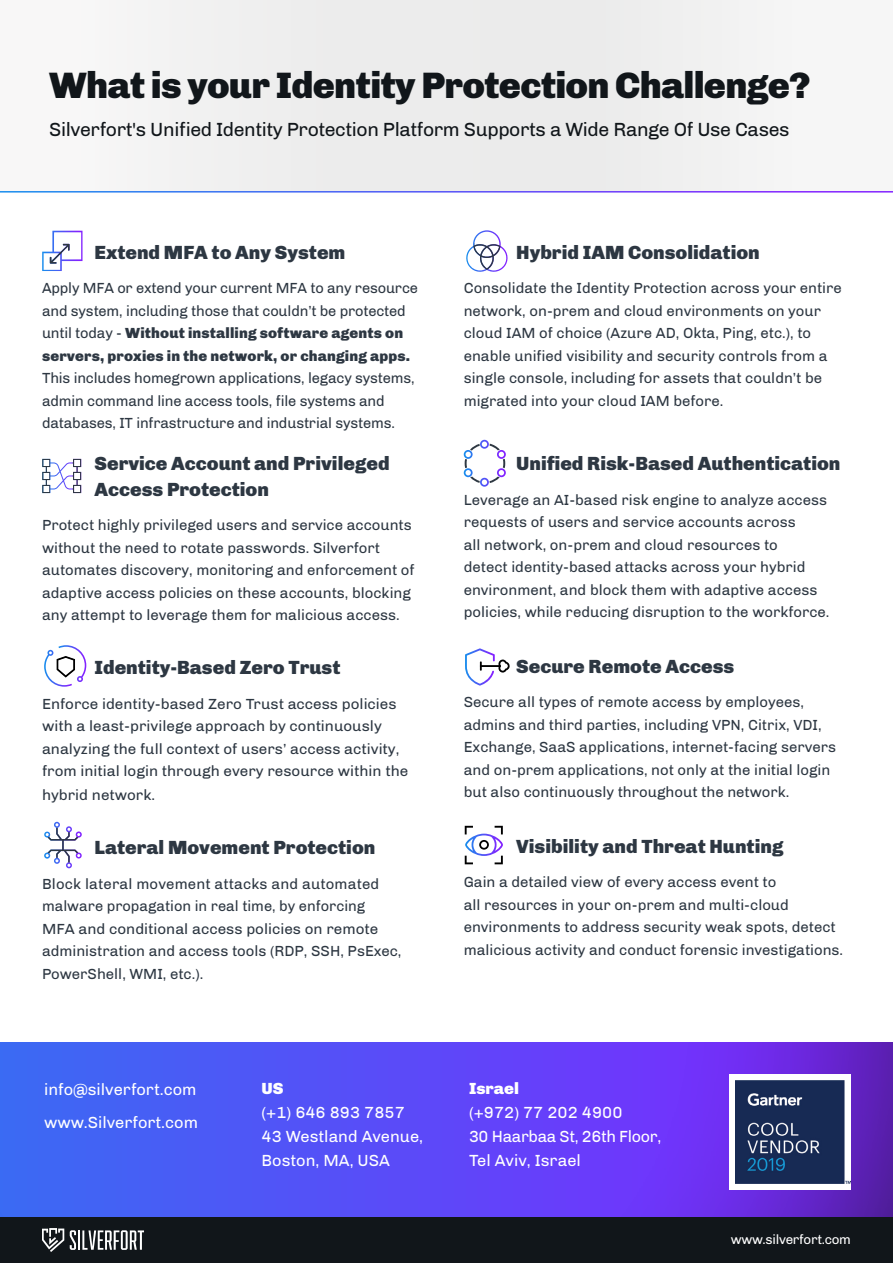
<style>
.page{position:relative;width:893px;height:1263px;background:#fff}
.page>*{position:absolute;margin:0;border:0;box-sizing:border-box;transform-origin:0 0}
.t1{font:900 37.65px "Chivo";letter-spacing:-.02em;color:#11161a}
.t2{font:900 19.5px/25.5px "Chivo";color:#2d3742}
.t3{font:19.5px "Chivo";letter-spacing:-.02em;color:#11161a}
.t4{font:16.5px/24px "Chivo";color:#fff}
.t5{font:900 16.5px "Chivo";color:#fff}
.t6{font:15px/22.5px "Chivo";color:#2d3742}
.t7{font:13.5px "Chivo";letter-spacing:-.02em;color:#fff}
.s1{font-weight:900}
</style>
<div class="page">
<div style="left:1px;top:0;width:891px;height:192px;background:#f0efef"></div>
<div style="left:0;top:1217px;width:893px;height:46px;background:#11161a"></div>
<svg style="left:70px;top:1230px;width:6px;height:20px"></svg>
<hr style="left:78px;top:1230px;width:2px;height:20px;background:#fff">
<svg style="left:82px;top:1230px;width:62px;height:20px"></svg>
<svg style="left:42px;top:1228px;width:22px;height:24px"></svg>
<svg style="left:0;top:1042px;width:893px;height:175px;background:#5849f2"></svg>
<svg style="left:729px;top:1074px;width:122px;height:116px"></svg>
<img style="left:736px;top:1081px;width:114px;height:102px">
<svg style="left:42px;top:231px;width:41px;height:40px"></svg>
<svg style="left:465px;top:648px;width:45px;height:37px"></svg>
<svg style="left:44px;top:822px;width:38px;height:47px"></svg>
<svg style="left:466px;top:230px;width:42px;height:42px"></svg>
<svg style="left:464px;top:440px;width:42px;height:47px"></svg>
<svg style="left:42px;top:459px;width:39px;height:34px"></svg>
<hr style="left:0;top:191px;width:893px;height:2px;background:#fff">
<svg style="left:44px;top:645px;width:42px;height:42px"></svg>
<svg style="left:465px;top:826px;width:38px;height:38px"></svg>
<h1 class="t1" style="left:49px;top:62px;width:763px">What is your Identity Protection Challenge?</h1>
<h2 class="t3" style="left:49px;top:118px;width:742px">Silverfort's Unified Identity Protection Platform Supports a Wide Range Of Use Cases</h2>
<h2 class="t2" style="left:94px;top:239px;width:252px">Extend MFA to Any System</h2>
<p class="t6" style="left:42px;top:277px;width:378px">Apply MFA or extend your current MFA to any resource and system, including those that couldn’t be protected until today - <span class="s1">Without installing software agents on servers, proxies in the network, or changing apps.</span></p>
<p class="t6" style="left:42px;top:367px;width:374px">This includes homegrown applications, legacy systems, admin command line access tools, file systems and databases, IT infrastructure and industrial systems.</p>
<h2 class="t2" style="left:94px;top:451px;width:297px">Service Account and Privileged<br>Access Protection</h2>
<p class="t6" style="left:42px;top:514px;width:374px">Protect highly privileged users and service accounts without the need to rotate passwords. Silverfort automates discovery, monitoring and enforcement of adaptive access policies on these accounts, blocking any attempt to leverage them for malicious access.</p>
<h2 class="t2" style="left:94px;top:655px;width:247px">Identity-Based Zero Trust</h2>
<p class="t6" style="left:42px;top:692px;width:368px">Enforce identity-based Zero Trust access policies with a least-privilege approach by continuously analyzing the full context of users’ access activity, from initial login through every resource within the</p>
<p class="t6" style="left:42px;top:784px;width:115px">hybrid network.</p>
<h2 class="t2" style="left:94px;top:835px;width:282px">Lateral Movement Protection</h2>
<p class="t6" style="left:42px;top:872px;width:361px">Block lateral movement attacks and automated malware propagation in real time, by enforcing MFA and conditional access policies on remote administration and access tools (RDP, SSH, PsExec, PowerShell, WMI, etc.).</p>
<p class="t4" style="left:44px;top:1072px;width:155px;line-height:33px">info@silverfort.com www.Silverfort.com</p>
<p class="t5" style="left:261px;top:1079px;width:24px">US</p>
<p class="t4" style="left:261px;top:1101px;width:163px">(+1) 646 893 7857<br>43 Westland Avenue,<br>Boston, MA, USA</p>
<h2 class="t2" style="left:516px;top:239px;width:245px">Hybrid IAM Consolidation</h2>
<p class="t6" style="left:464px;top:277px;width:380px">Consolidate the Identity Protection across your entire network, on-prem and cloud environments on your cloud IAM of choice (Azure AD, Okta, Ping, etc.), to enable unified visibility and security controls from a single console, including for assets that couldn’t be migrated into your cloud IAM before.</p>
<h2 class="t2" style="left:516px;top:451px;width:326px">Unified Risk-Based Authentication</h2>
<p class="t6" style="left:464px;top:488px;width:367px">Leverage an AI-based risk engine to analyze access requests of users and service accounts across<br>all network, on-prem and cloud resources to<br>detect identity-based attacks across your hybrid environment, and block them with adaptive access policies, while reducing disruption to the workforce.</p>
<h2 class="t2" style="left:516px;top:653px;width:220px">Secure Remote Access</h2>
<p class="t6" style="left:464px;top:691px;width:374px">Secure all types of remote access by employees, admins and third parties, including VPN, Citrix, VDI, Exchange, SaaS applications, internet-facing servers and on-prem applications, not only at the initial login but also continuously throughout the network.</p>
<h2 class="t2" style="left:516px;top:833px;width:269px">Visibility and Threat Hunting</h2>
<p class="t6" style="left:464px;top:871px;width:381px">Gain a detailed view of every access event to<br>all resources in your on-prem and multi-cloud environments to address security weak spots, detect malicious activity and conduct forensic investigations.</p>
<p class="t5" style="left:469px;top:1079px;width:52px">Israel</p>
<p class="t4" style="left:469px;top:1101px;width:194px">(+972) 77 202 4900<br>30 Haarbaa St, 26th Floor,<br>Tel Aviv, Israel</p>
<p class="t7" style="left:731px;top:1231px;width:122px">www.silverfort.com</p>
</div>
